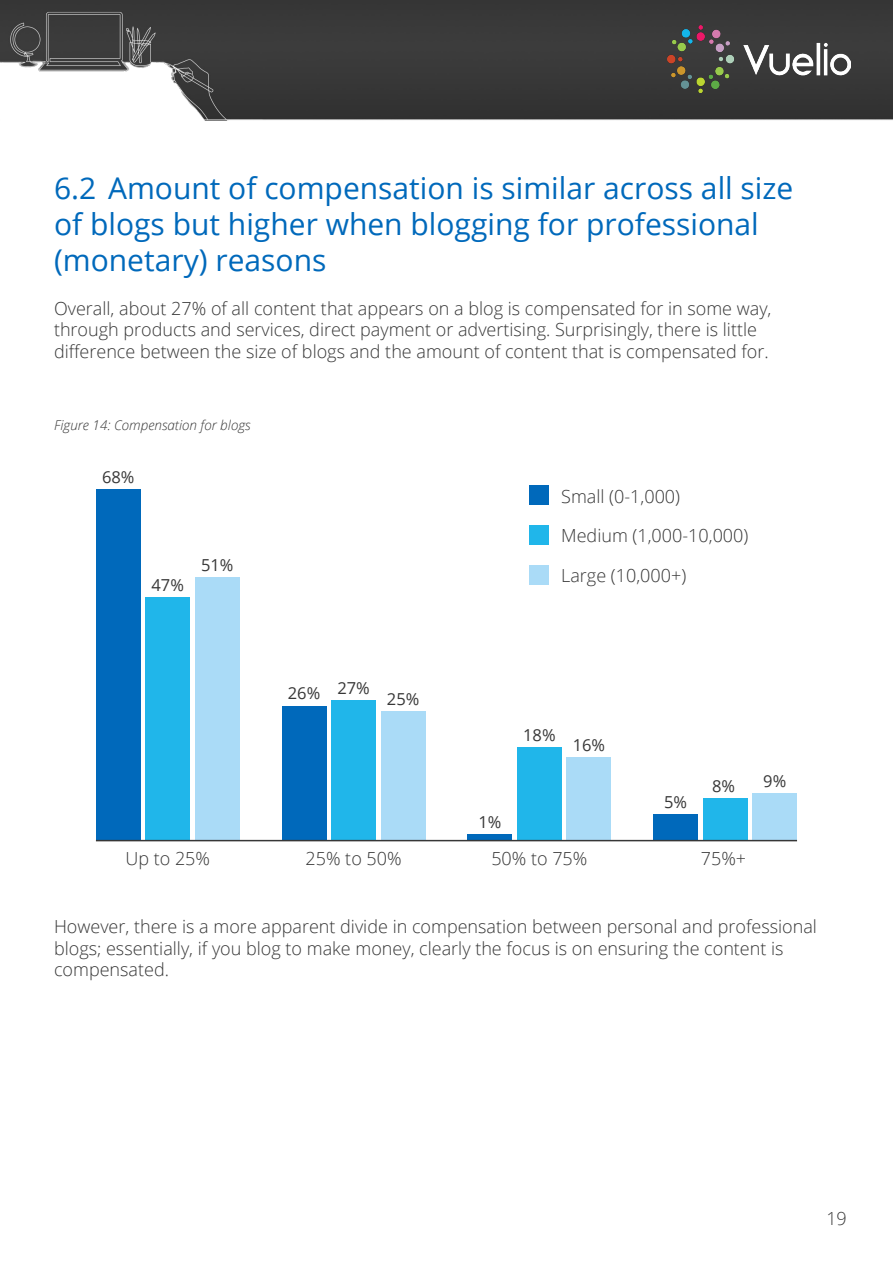
<style>
.page{position:relative;width:893px;height:1263px;background:#fff}
.page>*{position:absolute;margin:0;border:0;box-sizing:border-box;transform-origin:0 0}
.Sub_head{font:30px/36px "Open Sans";color:#0069bb}
.Copy{font:300 18px/21.6px "Open Sans";color:#373737}
.Copy-2{font:16.5px "Open Sans";color:#373737}
.chart_label{font:italic 300 13.5px "Open Sans";color:#373737}
</style>
<div class="page">
<img style="left:0;top:0;width:893px;height:121px">
<img style="left:668px;top:26px;width:182px;height:67px">
<div style="left:195px;top:577px;width:45px;height:263px;background:#aadbf7"></div>
<div style="left:381px;top:711px;width:44px;height:129px;background:#aadbf7"></div>
<div style="left:567px;top:757px;width:44px;height:83px;background:#aadbf7"></div>
<div style="left:752px;top:793px;width:45px;height:47px;background:#aadbf7"></div>
<div style="left:145px;top:598px;width:45px;height:242px;background:#20b6ea"></div>
<div style="left:331px;top:701px;width:45px;height:139px;background:#20b6ea"></div>
<div style="left:517px;top:747px;width:45px;height:93px;background:#20b6ea"></div>
<div style="left:703px;top:799px;width:44px;height:41px;background:#20b6ea"></div>
<div style="left:282px;top:706px;width:44px;height:134px;background:#0069bb"></div>
<div style="left:468px;top:835px;width:44px;height:5px;background:#0069bb"></div>
<div style="left:653px;top:814px;width:45px;height:26px;background:#0069bb"></div>
<div style="left:96px;top:489px;width:45px;height:351px;background:#0069bb"></div>
<hr style="left:96px;top:840px;width:701px;height:1px;background:#373737">
<div style="left:529px;top:485px;width:19px;height:20px;background:#0069bb"></div>
<div style="left:529px;top:525px;width:19px;height:20px;background:#20b6ea"></div>
<div style="left:529px;top:565px;width:19px;height:20px;background:#aadbf7"></div>
<p class="Sub_head" style="left:54px;top:170px;width:741px">6.2 Amount of compensation is similar across all size of blogs but higher when blogging for professional (monetary) reasons</p>
<p class="Copy" style="left:54px;top:297px;width:719px">Overall, about 27% of all content that appears on a blog is compensated for in some way, through products and services, direct payment or advertising. Surprisingly, there is little difference between the size of blogs and the amount of content that is compensated for.</p>
<p class="chart_label" style="left:54px;top:415px;width:198px">Figure 14: Compensation for blogs</p>
<p class="Copy-2" style="left:102px;top:466px;width:34px">68%</p>
<p class="Copy-2" style="left:152px;top:574px;width:34px">47%</p>
<p class="Copy-2" style="left:201px;top:553px;width:34px">51%</p>
<p class="Copy-2" style="left:288px;top:682px;width:34px">26%</p>
<p class="Copy-2" style="left:337px;top:677px;width:34px">27%</p>
<p class="Copy-2" style="left:387px;top:687px;width:34px">25%</p>
<p class="Copy" style="left:561px;top:485px;width:120px">Small (0-1,000)</p>
<p class="Copy" style="left:561px;top:524px;width:189px">Medium (1,000-10,000)</p>
<p class="Copy" style="left:561px;top:564px;width:127px">Large (10,000+)</p>
<p class="Copy-2" style="left:523px;top:723px;width:34px">18%</p>
<p class="Copy-2" style="left:573px;top:734px;width:34px">16%</p>
<p class="Copy-2" style="left:478px;top:811px;width:25px">1%</p>
<p class="Copy-2" style="left:664px;top:790px;width:25px">5%</p>
<p class="Copy-2" style="left:712px;top:775px;width:25px">8%</p>
<p class="Copy-2" style="left:763px;top:770px;width:25px">9%</p>
<p class="Copy" style="left:125px;top:847px;width:86px">Up to 25%</p>
<p class="Copy" style="left:306px;top:847px;width:98px">25% to 50%</p>
<p class="Copy" style="left:491px;top:847px;width:98px">50% to 75%</p>
<p class="Copy" style="left:701px;top:847px;width:47px">75%+</p>
<p class="Copy" style="left:54px;top:915px;width:764px">However, there is a more apparent divide in compensation between personal and professional blogs; essentially, if you blog to make money, clearly the focus is on ensuring the content is compensated.</p>
<p class="Copy" style="left:826px;top:1207px;width:22px">19</p>
</div>
